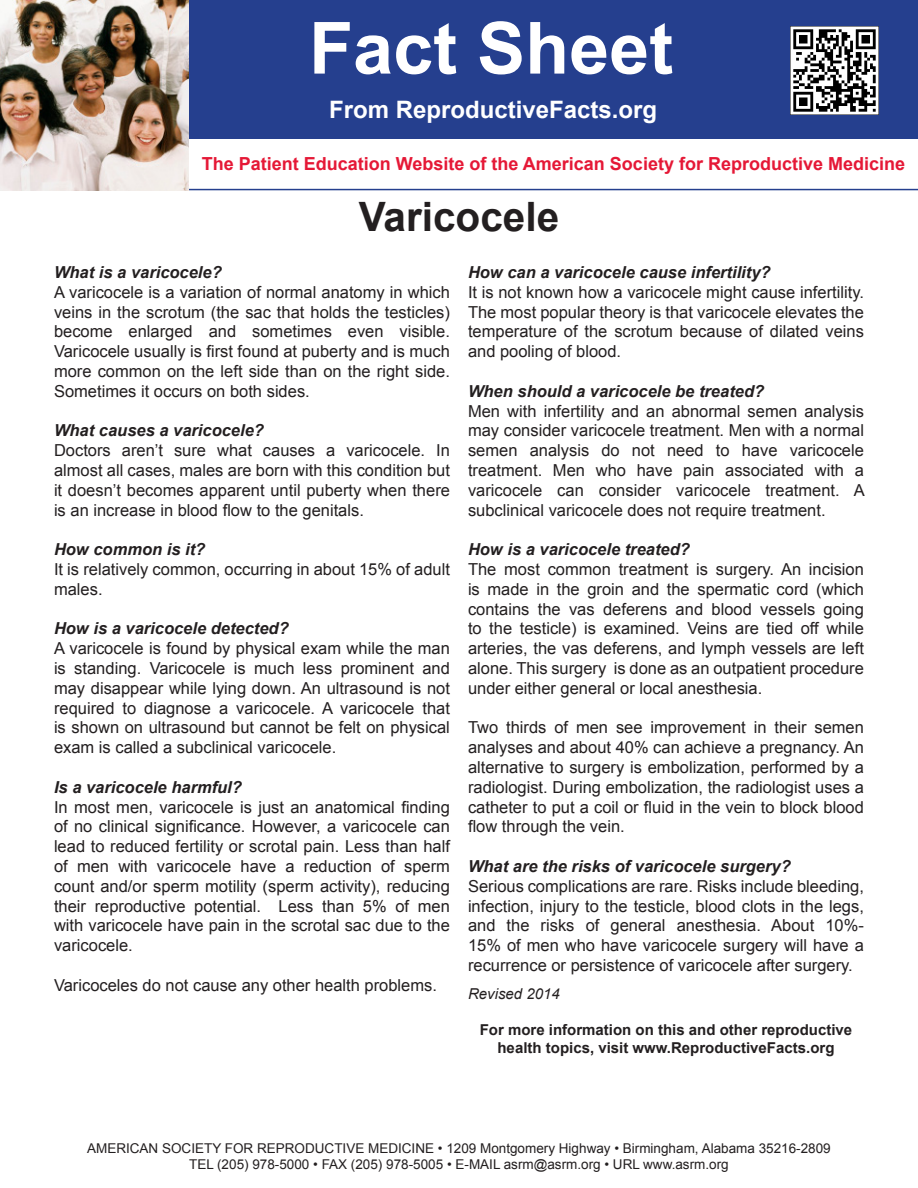
<style>
.page{position:relative;width:918px;height:1188px;background:#fff}
.page>*{position:absolute;margin:0;border:0;box-sizing:border-box;transform-origin:0 0}
.t1{font:700 72px "Arial";color:#fff}
.t2{font:700 40.5px "Arial";color:#231f20}
.t3{font:700 24px "Arial";color:#fff}
.t4{font:700 18px "Arial";color:#e51836}
.t5{font:16.5px/19.8px "Arial";color:#231f20;text-align:justify}
.t6{font:italic 700 16.5px "Arial";color:#231f20}
.t7{font:700 15px/18px "Arial";color:#231f20;text-align:center}
.t8{font:italic 15px "Arial";color:#231f20}
.t9{font:13.5px "Arial";color:#231f20}
</style>
<div class="page">
<div style="left:189px;top:0;width:729px;height:139px;background:#253f8e"></div>
<hr style="left:0;top:189px;width:918px;height:1px;background:#253f8e">
<img style="left:0;top:0;width:189px;height:191px">
<img style="left:791px;top:26px;width:88px;height:88px">
<p class="t1" style="left:309px;top:0;width:366px">Fact Sheet</p>
<p class="t3" style="left:329px;top:93px;width:330px">From ReproductiveFacts.org</p>
<p class="t4" style="left:202px;top:152px;width:705px">The Patient Education Website of the American Society for Reproductive Medicine</p>
<p class="t2" style="left:359px;top:190px;width:202px">Varicocele</p>
<p class="t6" style="left:54px;top:261px;width:169px">What is a varicocele?</p>
<p class="t5" style="left:54px;top:282px;width:397px">A varicocele is a variation of normal anatomy in which veins in the scrotum (the sac that holds the testicles) become enlarged and sometimes even visible.<br>Varicocele usually is first found at puberty and is much more common on the left side than on the right side.<br>Sometimes it occurs on both sides.</p>
<p class="t6" style="left:54px;top:420px;width:212px">What causes a varicocele?</p>
<p class="t5" style="left:54px;top:441px;width:398px">Doctors aren’t sure what causes a varicocele. In almost all cases, males are born with this condition but it doesn’t becomes apparent until puberty when there is an increase in blood flow to the genitals.</p>
<p class="t6" style="left:54px;top:538px;width:153px">How common is it?</p>
<p class="t5" style="left:54px;top:559px;width:397px">It is relatively common, occurring in about 15% of adult males.</p>
<p class="t6" style="left:54px;top:618px;width:236px">How is a varicocele detected?</p>
<p class="t5" style="left:54px;top:639px;width:397px">A varicocele is found by physical exam while the man is standing. Varicocele is much less prominent and may disappear while lying down. An ultrasound is not required to diagnose a varicocele. A varicocele that is shown on ultrasound but cannot be felt on physical exam is called a subclinical varicocele.</p>
<p class="t6" style="left:54px;top:776px;width:190px">Is a varicocele harmful?</p>
<p class="t5" style="left:54px;top:797px;width:397px">In most men, varicocele is just an anatomical finding of no clinical significance. However, a varicocele can lead to reduced fertility or scrotal pain. Less than half of men with varicocele have a reduction of sperm count and/or sperm motility (sperm activity), reducing their reproductive potential. Less than 5% of men with varicocele have pain in the scrotal sac due to the varicocele.</p>
<p class="t5" style="left:54px;top:975px;width:385px">Varicoceles do not cause any other health problems.</p>
<p class="t6" style="left:468px;top:261px;width:304px">How can a varicocele cause infertility?</p>
<p class="t5" style="left:468px;top:282px;width:397px">It is not known how a varicocele might cause infertility.<br>The most popular theory is that varicocele elevates the temperature of the scrotum because of dilated veins and pooling of blood.</p>
<p class="t6" style="left:468px;top:380px;width:298px">When should a varicocele be treated?</p>
<p class="t5" style="left:468px;top:401px;width:398px">Men with infertility and an abnormal semen analysis may consider varicocele treatment. Men with a normal semen analysis do not need to have varicocele treatment. Men who have pain associated with a varicocele can consider varicocele treatment. A subclinical varicocele does not require treatment.</p>
<p class="t6" style="left:468px;top:538px;width:223px">How is a varicocele treated?</p>
<p class="t5" style="left:468px;top:559px;width:397px">The most common treatment is surgery. An incision is made in the groin and the spermatic cord (which contains the vas deferens and blood vessels going to the testicle) is examined. Veins are tied off while arteries, the vas deferens, and lymph vessels are left alone. This surgery is done as an outpatient procedure under either general or local anesthesia.</p>
<p class="t5" style="left:468px;top:718px;width:397px">Two thirds of men see improvement in their semen analyses and about 40% can achieve a pregnancy. An alternative to surgery is embolization, performed by a radiologist. During embolization, the radiologist uses a catheter to put a coil or fluid in the vein to block blood flow through the vein.</p>
<p class="t6" style="left:468px;top:855px;width:324px">What are the risks of varicocele surgery?</p>
<p class="t5" style="left:468px;top:876px;width:397px">Serious complications are rare. Risks include bleeding, infection, injury to the testicle, blood clots in the legs, and the risks of general anesthesia. About 10%- 15% of men who have varicocele surgery will have a recurrence or persistence of varicocele after surgery.</p>
<p class="t8" style="left:468px;top:984px;width:93px">Revised 2014</p>
<p class="t7" style="left:480px;top:1022px;width:374px">For more information on this and other reproductive health topics, visit www.ReproductiveFacts.org</p>
<p class="t9" style="left:87px;top:1139px;width:745px">AMERICAN SOCIETY FOR REPRODUCTIVE MEDICINE • 1209 Montgomery Highway • Birmingham, Alabama 35216-2809</p>
<p class="t9" style="left:189px;top:1156px;width:541px">TEL (205) 978-5000 • FAX (205) 978-5005 • E-MAIL asrm@asrm.org • URL www.asrm.org</p>
</div>
